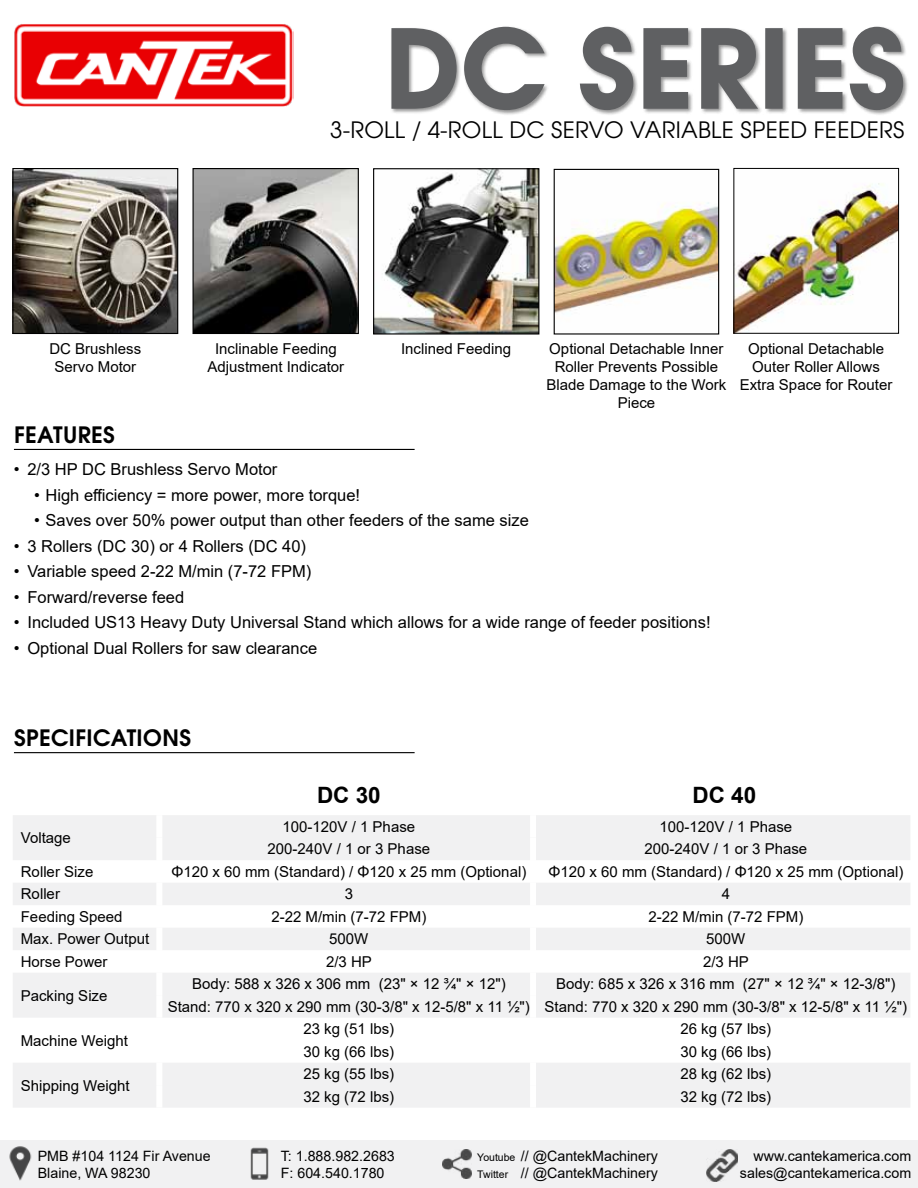
<style>
.page{position:relative;width:918px;height:1188px;background:#fff}
.page>*{position:absolute;margin:0;border:0;box-sizing:border-box;transform-origin:0 0}
.t1{font:700 105px "Te X Gyre Adventor";letter-spacing:.03em;color:#5f6062}
.t2{font:22.5px "Te X Gyre Adventor";letter-spacing:.015em;color:#000}
.t3{font:700 22.5px "Te X Gyre Adventor";letter-spacing:.015em;color:#000}
.t4{font:700 22.5px "Arial";color:#000}
.t5{font:16.5px "Arial";color:#000}
.t6{font:15px/18px "Arial";color:#000;text-align:center}
.t7{font:14.25px "Arial";color:#000}
.s1{font-size:10.5px}
</style>
<div class="page">
<div style="left:0;top:1141px;width:918px;height:47px;background:#f1f1f2"></div>
<div style="left:390px;top:25px;width:519px;height:91px;background:#000;opacity:.43"></div>
<svg style="left:390px;top:25px;width:157px;height:87px"></svg>
<svg style="left:578px;top:25px;width:57px;height:87px"></svg>
<svg style="left:642px;top:27px;width:48px;height:83px"></svg>
<svg style="left:700px;top:27px;width:59px;height:84px"></svg>
<div style="left:765px;top:28px;width:18px;height:81px;border:3px solid #5f6062"></div>
<svg style="left:796px;top:25px;width:109px;height:87px"></svg>
<img style="left:14px;top:24px;width:280px;height:82px">
<img style="left:707px;top:1150px;width:31px;height:31px">
<img style="left:9px;top:1146px;width:23px;height:35px">
<img style="left:250px;top:1147px;width:19px;height:33px">
<img style="left:443px;top:1149px;width:29px;height:29px">
<img style="left:195px;top:170px;width:162px;height:162px">
<div style="left:193px;top:168px;width:166px;height:166px;border:1px solid #000"></div>
<img style="left:375px;top:170px;width:162px;height:163px">
<div style="left:373px;top:168px;width:166px;height:167px;border:1px solid #000"></div>
<img style="left:556px;top:202px;width:161px;height:111px">
<div style="left:554px;top:169px;width:165px;height:166px;border:1px solid #000"></div>
<img style="left:14px;top:170px;width:162px;height:162px">
<div style="left:12px;top:168px;width:166px;height:166px;border:1px solid #000"></div>
<svg style="left:13px;top:815px;width:897px;height:292px;fill:#f1f1f2"></svg>
<div style="left:156px;top:815px;width:6px;height:23px;background:#fff"></div>
<div style="left:530px;top:815px;width:6px;height:23px;background:#fff"></div>
<div style="left:156px;top:838px;width:6px;height:22px;background:#fff"></div>
<div style="left:530px;top:838px;width:6px;height:22px;background:#fff"></div>
<div style="left:156px;top:860px;width:6px;height:23px;background:#fff"></div>
<div style="left:530px;top:860px;width:6px;height:23px;background:#fff"></div>
<div style="left:156px;top:883px;width:6px;height:22px;background:#fff"></div>
<div style="left:530px;top:883px;width:6px;height:22px;background:#fff"></div>
<div style="left:156px;top:905px;width:6px;height:23px;background:#fff"></div>
<div style="left:530px;top:905px;width:6px;height:23px;background:#fff"></div>
<div style="left:156px;top:928px;width:6px;height:22px;background:#fff"></div>
<div style="left:530px;top:928px;width:6px;height:22px;background:#fff"></div>
<div style="left:156px;top:950px;width:6px;height:23px;background:#fff"></div>
<div style="left:530px;top:950px;width:6px;height:23px;background:#fff"></div>
<div style="left:156px;top:973px;width:6px;height:22px;background:#fff"></div>
<div style="left:530px;top:973px;width:6px;height:22px;background:#fff"></div>
<div style="left:156px;top:995px;width:6px;height:23px;background:#fff"></div>
<div style="left:530px;top:995px;width:6px;height:23px;background:#fff"></div>
<div style="left:156px;top:1018px;width:6px;height:22px;background:#fff"></div>
<div style="left:530px;top:1018px;width:6px;height:22px;background:#fff"></div>
<div style="left:156px;top:1040px;width:6px;height:23px;background:#fff"></div>
<div style="left:530px;top:1040px;width:6px;height:23px;background:#fff"></div>
<div style="left:156px;top:1063px;width:6px;height:22px;background:#fff"></div>
<div style="left:530px;top:1063px;width:6px;height:22px;background:#fff"></div>
<div style="left:156px;top:1085px;width:6px;height:23px;background:#fff"></div>
<div style="left:530px;top:1085px;width:6px;height:23px;background:#fff"></div>
<img style="left:735px;top:183px;width:162px;height:149px">
<div style="left:733px;top:168px;width:166px;height:166px;border:1px solid #000"></div>
<hr style="left:14px;top:449px;width:401px;height:1px;background:#000">
<hr style="left:14px;top:752px;width:401px;height:1px;background:#000">
<h1 class="t1" style="left:386px;top:-23px;width:520px">DC SERIES</h1>
<h2 class="t2" style="left:330px;top:112px;width:576px">3-ROLL / 4-ROLL DC SERVO VARIABLE SPEED FEEDERS</h2>
<p class="t6" style="left:49px;top:339px;width:93px">DC Brushless<br>Servo Motor</p>
<p class="t6" style="left:208px;top:339px;width:138px">Inclinable Feeding<br>Adjustment Indicator</p>
<p class="t6" style="left:401px;top:339px;width:112px">Inclined Feeding</p>
<p class="t6" style="left:547px;top:339px;width:181px">Optional Detachable Inner<br>Roller Prevents Possible<br>Blade Damage to the Work<br>Piece</p>
<p class="t6" style="left:740px;top:339px;width:154px">Optional Detachable<br>Outer Roller Allows<br>Extra Space for Router</p>
<h2 class="t3" style="left:14px;top:415px;width:77px">FEATURES</h2>
<p class="t5" style="left:14px;top:458px;width:265px">• 2/3 HP DC Brushless Servo Motor</p>
<p class="t5" style="left:34px;top:484px;width:327px">• High efficiency = more power, more torque!</p>
<p class="t5" style="left:34px;top:509px;width:496px">• Saves over 50% power output than other feeders of the same size</p>
<p class="t5" style="left:14px;top:535px;width:294px">• 3 Rollers (DC 30) or 4 Rollers (DC 40)</p>
<p class="t5" style="left:14px;top:560px;width:299px">• Variable speed 2-22 M/min (7-72 FPM)</p>
<p class="t5" style="left:14px;top:586px;width:172px">• Forward/reverse feed</p>
<p class="t5" style="left:14px;top:611px;width:698px">• Included US13 Heavy Duty Universal Stand which allows for a wide range of feeder positions!</p>
<p class="t5" style="left:14px;top:637px;width:305px">• Optional Dual Rollers for saw clearance</p>
<h2 class="t3" style="left:14px;top:719px;width:179px">SPECIFICATIONS</h2>
<p class="t6" style="left:21px;top:829px;width:52px">Voltage</p>
<h2 class="t4" style="left:317px;top:779px;width:65px">DC 30</h2>
<h2 class="t4" style="left:693px;top:779px;width:65px">DC 40</h2>
<p class="t6" style="left:283px;top:818px;width:134px">100-120V / 1 Phase</p>
<p class="t6" style="left:660px;top:818px;width:134px">100-120V / 1 Phase</p>
<p class="t6" style="left:268px;top:840px;width:164px">200-240V / 1 or 3 Phase</p>
<p class="t6" style="left:645px;top:840px;width:164px">200-240V / 1 or 3 Phase</p>
<p class="t6" style="left:21px;top:863px;width:74px">Roller Size</p>
<p class="t6" style="left:171px;top:863px;width:356px">Φ120 x 60 mm (Standard) / Φ120 x 25 mm (Optional)</p>
<p class="t6" style="left:548px;top:863px;width:356px">Φ120 x 60 mm (Standard) / Φ120 x 25 mm (Optional)</p>
<p class="t6" style="left:21px;top:885px;width:41px">Roller</p>
<p class="t6" style="left:345px;top:885px;width:10px">3</p>
<p class="t6" style="left:722px;top:885px;width:10px">4</p>
<p class="t6" style="left:21px;top:908px;width:103px">Feeding Speed</p>
<p class="t6" style="left:271px;top:908px;width:157px">2-22 M/min (7-72 FPM)</p>
<p class="t6" style="left:648px;top:908px;width:157px">2-22 M/min (7-72 FPM)</p>
<p class="t6" style="left:21px;top:930px;width:130px">Max. Power Output</p>
<p class="t6" style="left:329px;top:930px;width:41px">500W</p>
<p class="t6" style="left:706px;top:930px;width:41px">500W</p>
<p class="t6" style="left:21px;top:953px;width:88px">Horse Power</p>
<p class="t6" style="left:326px;top:953px;width:47px">2/3 HP</p>
<p class="t6" style="left:703px;top:953px;width:47px">2/3 HP</p>
<p class="t6" style="left:21px;top:986px;width:88px">Packing Size</p>
<p class="t6" style="left:168px;top:973px;width:741px;line-height:22.5px;text-align:left;text-indent:388px">Body: 685 x 326 x 316 mm (27" × 12 ¾" × 12-3/8")<br>Stand: 770 x 320 x 290 mm (30-3/8" x 12-5/8" x 11 ½") Stand: 770 x 320 x 290 mm (30-3/8" x 12-5/8" x 11 ½")</p>
<p class="t6" style="left:192px;top:975px;width:315px">Body: 588 x 326 x 306 mm (23" × 12 ¾" × 12")</p>
<p class="t6" style="left:21px;top:1031px;width:109px">Machine Weight</p>
<p class="t6" style="left:21px;top:1076px;width:110px">Shipping Weight</p>
<p class="t6" style="left:303px;top:1020px;width:92px">23 kg (51 lbs)</p>
<p class="t6" style="left:680px;top:1020px;width:92px">26 kg (57 lbs)</p>
<p class="t6" style="left:303px;top:1043px;width:92px">30 kg (66 lbs)</p>
<p class="t6" style="left:680px;top:1043px;width:92px">30 kg (66 lbs)</p>
<p class="t6" style="left:303px;top:1065px;width:92px">25 kg (55 lbs)</p>
<p class="t6" style="left:680px;top:1065px;width:92px">28 kg (62 lbs)</p>
<p class="t6" style="left:303px;top:1088px;width:92px">32 kg (72 lbs)</p>
<p class="t6" style="left:680px;top:1088px;width:92px">32 kg (72 lbs)</p>
<p class="t7" style="left:38px;top:1146px;width:174px">PMB #104 1124 Fir Avenue</p>
<p class="t7" style="left:281px;top:1146px;width:116px">T: 1.888.982.2683</p>
<p class="t7" style="left:477px;top:1146px;width:182px"><span class="s1">Youtube</span> // @CantekMachinery</p>
<p class="t7" style="left:754px;top:1146px;width:159px">www.cantekamerica.com</p>
<p class="t7" style="left:38px;top:1163px;width:114px">Blaine, WA 98230</p>
<p class="t7" style="left:281px;top:1163px;width:105px">F: 604.540.1780</p>
<p class="t7" style="left:477px;top:1163px;width:182px"><span class="s1">Twitter</span> // @CantekMachinery</p>
<p class="t7" style="left:740px;top:1163px;width:173px">sales@cantekamerica.com</p>
</div>
